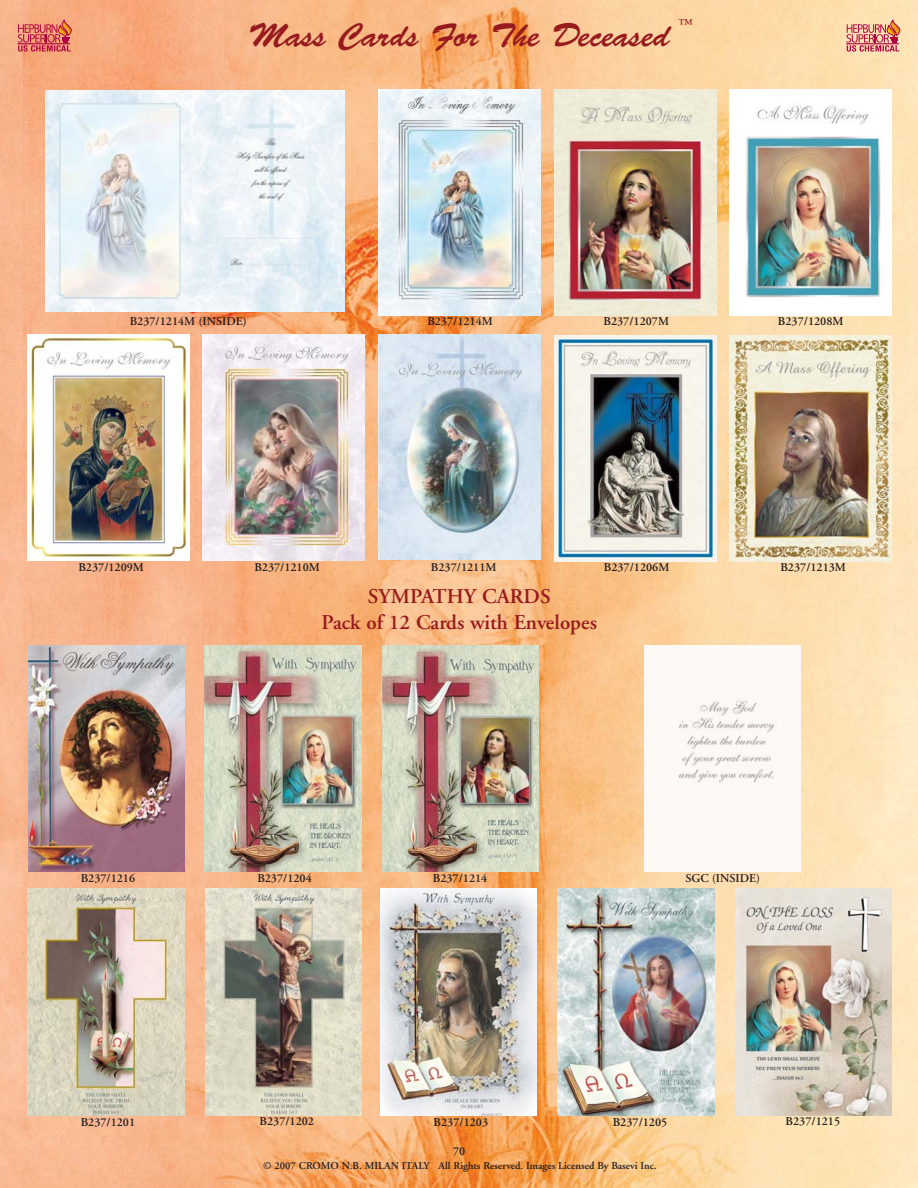
<style>
.page{position:relative;width:918px;height:1188px;background:#fff}
.page>*{position:absolute;margin:0;border:0;box-sizing:border-box;transform-origin:0 0}
.t1{font:33px "Brush Script Std";color:#971b1e}
.t2{font:600 21px/25.2px "Adobe Garamond";color:#971b1e;text-align:center}
.t3{font:600 13.5px "Adobe Garamond";color:#971b1e}
.t4{font:600 12px "Adobe Garamond";color:#231f20}
.t5{font:600 10.5px "Adobe Garamond";color:#231f20}
</style>
<div class="page">
<img style="left:0;top:0;width:917px;height:1188px">
<svg style="left:18px;top:19px;width:55px;height:33px;background:#df7264"></svg>
<hr style="left:17px;top:43px;width:53px;height:1px;background:#b00241">
<svg style="left:846px;top:20px;width:54px;height:32px;background:#e29284"></svg>
<hr style="left:846px;top:43px;width:53px;height:1px;background:#b00241">
<img style="left:28px;top:645px;width:156px;height:227px">
<img style="left:735px;top:888px;width:157px;height:227px">
<img style="left:382px;top:645px;width:157px;height:227px">
<img style="left:558px;top:888px;width:156px;height:227px">
<img style="left:28px;top:888px;width:156px;height:227px">
<img style="left:205px;top:888px;width:157px;height:227px">
<img style="left:380px;top:888px;width:157px;height:227px">
<img style="left:204px;top:645px;width:157px;height:227px">
<img style="left:554px;top:90px;width:162px;height:225px">
<img style="left:730px;top:90px;width:162px;height:225px">
<img style="left:28px;top:335px;width:162px;height:226px">
<img style="left:203px;top:335px;width:162px;height:226px">
<img style="left:378px;top:334px;width:162px;height:226px">
<img style="left:730px;top:335px;width:162px;height:226px">
<img style="left:554px;top:335px;width:162px;height:226px">
<img style="left:46px;top:90px;width:298px;height:222px">
<img style="left:379px;top:89px;width:161px;height:226px">
<div style="left:645px;top:646px;width:156px;height:226px;background:#fef9f5"></div>
<p class="t3" style="left:679px;top:18px;width:16px">™</p>
<h1 class="t1" style="left:249px;top:26px;width:423px">Mass Cards For The Deceased</h1>
<p class="t4" style="left:130px;top:317px;width:118px">B237/1214M (INSIDE)</p>
<p class="t4" style="left:427px;top:317px;width:67px">B237/1214M</p>
<p class="t4" style="left:604px;top:317px;width:67px">B237/1207M</p>
<p class="t4" style="left:778px;top:317px;width:67px">B237/1208M</p>
<p class="t4" style="left:78px;top:563px;width:67px">B237/1209M</p>
<p class="t4" style="left:254px;top:563px;width:67px">B237/1210M</p>
<p class="t4" style="left:431px;top:563px;width:67px">B237/1211M</p>
<p class="t4" style="left:604px;top:563px;width:67px">B237/1206M</p>
<p class="t4" style="left:780px;top:563px;width:67px">B237/1213M</p>
<h2 class="t2" style="left:322px;top:586px;width:277px">SYMPATHY CARDS<br>Pack of 12 Cards with Envelopes</h2>
<p class="t4" style="left:81px;top:873px;width:56px">B237/1216</p>
<p class="t4" style="left:257px;top:873px;width:56px">B237/1204</p>
<p class="t4" style="left:433px;top:873px;width:56px">B237/1214</p>
<p class="t4" style="left:685px;top:873px;width:76px">SGC (INSIDE)</p>
<p class="t4" style="left:81px;top:1118px;width:56px">B237/1201</p>
<p class="t4" style="left:260px;top:1117px;width:56px">B237/1202</p>
<p class="t4" style="left:434px;top:1117px;width:56px">B237/1203</p>
<p class="t4" style="left:613px;top:1117px;width:56px">B237/1205</p>
<p class="t4" style="left:786px;top:1117px;width:56px">B237/1215</p>
<p class="t4" style="left:453px;top:1146px;width:14px">70</p>
<p class="t5" style="left:263px;top:1161px;width:395px">© 2007 CROMO N.B. MILAN ITALY All Rights Reserved. Images Licensed By Basevi Inc.</p>
</div>
